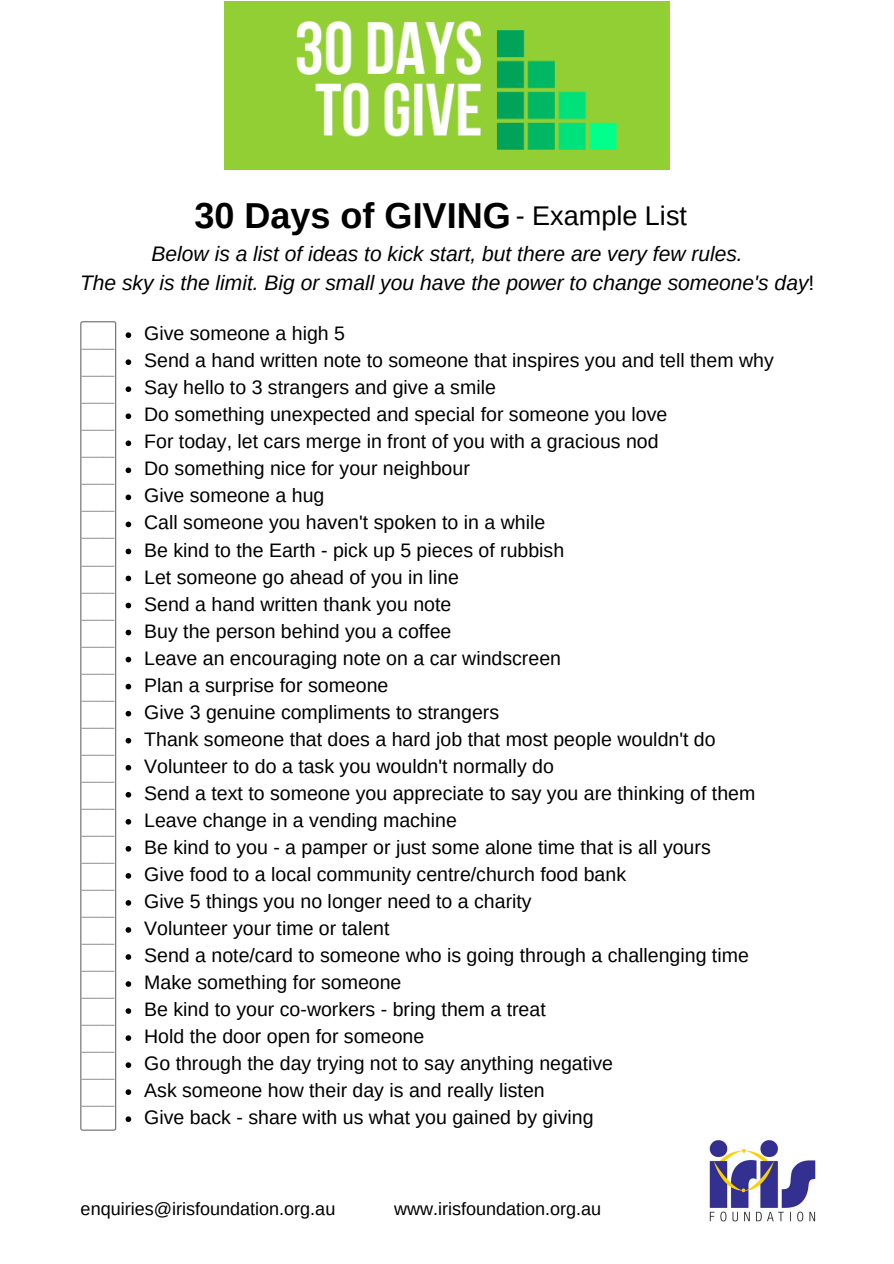
<style>
.page{position:relative;width:894px;height:1264px;background:#fff}
.page>*{position:absolute;margin:0;border:0;box-sizing:border-box;transform-origin:0 0}
.t1{font:700 36px "Arimo";color:#000}
.t2{font:27px "Arimo";color:#000}
.t3{font:italic 21px/29.2px "Arimo";color:#000;text-align:center}
.t4{font:19.5px/27px "Arimo";color:#000}
.t5{font:19.5px/27px "Arimo";color:#a6a6a6;text-align:justify}
.t6{font:18px "Arimo";color:#000}
.s1{font-style:normal}
</style>
<div class="page">
<img style="left:224px;top:1px;width:445px;height:169px">
<svg style="left:125px;top:332px;width:6px;height:6px"></svg>
<svg style="left:125px;top:359px;width:6px;height:6px"></svg>
<svg style="left:125px;top:386px;width:6px;height:6px"></svg>
<svg style="left:125px;top:413px;width:6px;height:6px"></svg>
<svg style="left:125px;top:440px;width:6px;height:6px"></svg>
<svg style="left:125px;top:467px;width:6px;height:6px"></svg>
<svg style="left:125px;top:494px;width:6px;height:6px"></svg>
<svg style="left:125px;top:521px;width:6px;height:6px"></svg>
<svg style="left:125px;top:548px;width:6px;height:6px"></svg>
<svg style="left:125px;top:575px;width:6px;height:6px"></svg>
<svg style="left:125px;top:602px;width:6px;height:6px"></svg>
<svg style="left:125px;top:629px;width:6px;height:6px"></svg>
<svg style="left:125px;top:656px;width:6px;height:6px"></svg>
<svg style="left:125px;top:683px;width:6px;height:6px"></svg>
<svg style="left:125px;top:710px;width:6px;height:6px"></svg>
<svg style="left:125px;top:738px;width:6px;height:5px"></svg>
<svg style="left:125px;top:765px;width:6px;height:5px"></svg>
<svg style="left:125px;top:792px;width:6px;height:5px"></svg>
<svg style="left:125px;top:819px;width:6px;height:5px"></svg>
<svg style="left:125px;top:846px;width:6px;height:5px"></svg>
<svg style="left:125px;top:873px;width:6px;height:5px"></svg>
<svg style="left:125px;top:900px;width:6px;height:5px"></svg>
<svg style="left:125px;top:927px;width:6px;height:5px"></svg>
<svg style="left:125px;top:954px;width:6px;height:5px"></svg>
<svg style="left:125px;top:981px;width:6px;height:5px"></svg>
<svg style="left:125px;top:1008px;width:6px;height:5px"></svg>
<svg style="left:125px;top:1035px;width:6px;height:5px"></svg>
<svg style="left:125px;top:1062px;width:6px;height:5px"></svg>
<svg style="left:125px;top:1089px;width:6px;height:5px"></svg>
<svg style="left:125px;top:1116px;width:6px;height:5px"></svg>
<img style="left:709px;top:1140px;width:107px;height:82px">
<svg style="left:80px;top:321px;width:36px;height:809px"></svg>
<h1 class="t1" style="left:194px;top:195px;width:318px">30 Days of GIVING</h1>
<h2 class="t2" style="left:515px;top:200px;width:173px">- Example List</h2>
<p class="t3" style="left:80px;top:239px;width:735px">Below is a list of ideas to kick start, but there are very few rules.<br>The sky is the limit. Big or small you have the power to change someone's day<span class="s1">!</span></p>
<p class="t5" style="left:82px;top:326px;width:34px">___ ___ ___ ___ ___ ___ ___ ___ ___ ___ ___ ___ ___ ___ ___ ___ ___ ___ ___ ___ ___ ___ ___ ___ ___ ___ ___ ___ ___</p>
<p class="t4" style="left:144px;top:320px;width:631px">Give someone a high 5<br>Send a hand written note to someone that inspires you and tell them why Say hello to 3 strangers and give a smile<br>Do something unexpected and special for someone you love<br>For today, let cars merge in front of you with a gracious nod<br>Do something nice for your neighbour<br>Give someone a hug<br>Call someone you haven't spoken to in a while<br>Be kind to the Earth - pick up 5 pieces of rubbish<br>Let someone go ahead of you in line<br>Send a hand written thank you note<br>Buy the person behind you a coffee<br>Leave an encouraging note on a car windscreen<br>Plan a surprise for someone<br>Give 3 genuine compliments to strangers<br>Thank someone that does a hard job that most people wouldn't do Volunteer to do a task you wouldn't normally do<br>Send a text to someone you appreciate to say you are thinking of them Leave change in a vending machine<br>Be kind to you - a pamper or just some alone time that is all yours<br>Give food to a local community centre/church food bank<br>Give 5 things you no longer need to a charity<br>Volunteer your time or talent<br>Send a note/card to someone who is going through a challenging time Make something for someone<br>Be kind to your co-workers - bring them a treat<br>Hold the door open for someone<br>Go through the day trying not to say anything negative<br>Ask someone how their day is and really listen<br>Give back - share with us what you gained by giving</p>
<p class="t6" style="left:81px;top:1198px;width:256px">enquiries@irisfoundation.org.au</p>
<p class="t6" style="left:394px;top:1198px;width:209px">www.irisfoundation.org.au</p>
</div>
